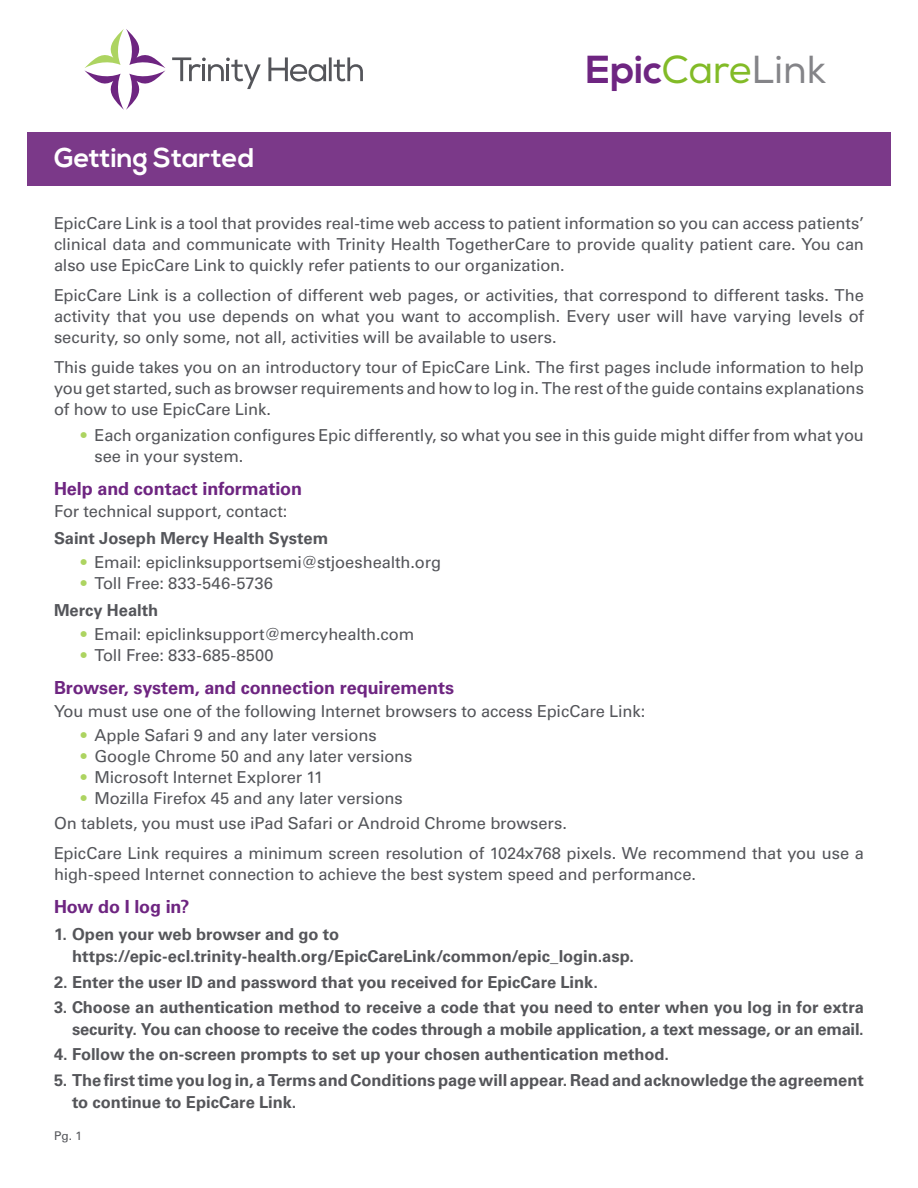
<style>
.page{position:relative;width:918px;height:1188px;background:#fff}
.page>*{position:absolute;margin:0;border:0;box-sizing:border-box;transform-origin:0 0}
.t1{font:700 39px "Nexa";color:#6e2581}
.t2{font:700 27px "Nexa";color:#fff}
.t3{font:700 18px "Univers LT Std";letter-spacing:-.005em;color:#6e2581}
.t4{font:16.5px/21px "Univers LT Std";letter-spacing:-.01em;color:#54555a;text-align:justify}
.t5{font:700 16.5px/21.8px "Univers LT Std";letter-spacing:-.005em;color:#55565a}
.t6{font:700 16.5px "Univers LT Std";color:#54555a}
.t7{font:12px "Univers LT Std";color:#54555a}
.s1{font-weight:400;color:#82bb27}
.s2{font-weight:400;color:#848488}
.s3{color:#add461}
</style>
<div class="page">
<svg style="left:172px;top:57px;width:89px;height:32px"></svg>
<svg style="left:268px;top:57px;width:95px;height:25px"></svg>
<svg style="left:84px;top:29px;width:81px;height:81px"></svg>
<div style="left:27px;top:132px;width:864px;height:54px;background:#7b3989"></div>
<p class="t2" style="left:54px;top:142px;width:202px">Getting Started</p>
<h1 class="t1" style="left:586px;top:47px;width:242px">Epic<span class="s1">Care</span><span class="s2">Link</span></h1>
<p class="t4" style="left:54px;top:213px;width:812px">EpicCare Link is a tool that provides real-time web access to patient information so you can access patients’ clinical data and communicate with Trinity Health TogetherCare to provide quality patient care. You can also use EpicCare Link to quickly refer patients to our organization.</p>
<p class="t4" style="left:54px;top:285px;width:812px">EpicCare Link is a collection of different web pages, or activities, that correspond to different tasks. The activity that you use depends on what you want to accomplish. Every user will have varying levels of security, so only some, not all, activities will be available to users.</p>
<p class="t4" style="left:54px;top:357px;width:812px">This guide takes you on an introductory tour of EpicCare Link. The frst pages include information to help you get started, such as browser requirements and how to log in. The rest of the guide contains explanations of how to use EpicCare Link.</p>
<p class="t4" style="left:95px;top:425px;width:771px;text-indent:-14px"><span class="s3">•</span> Each organization confgures Epic differently, so what you see in this guide might differ from what you see in your system.</p>
<h4 class="t3" style="left:54px;top:478px;width:250px">Help and contact information</h4>
<p class="t4" style="left:54px;top:501px;width:235px">For technical support, contact:</p>
<p class="t6" style="left:54px;top:529px;width:276px">Saint Joseph Mercy Health System</p>
<p class="t4" style="left:81px;top:552px;width:362px"><span class="s3">•</span> Email: epiclinksupportsemi@stjoeshealth.org</p>
<p class="t4" style="left:81px;top:573px;width:194px"><span class="s3">•</span> Toll Free: 833-546-5736</p>
<p class="t6" style="left:54px;top:601px;width:106px">Mercy Health</p>
<p class="t4" style="left:81px;top:624px;width:335px"><span class="s3">•</span> Email: epiclinksupport@mercyhealth.com</p>
<p class="t4" style="left:81px;top:645px;width:194px"><span class="s3">•</span> Toll Free: 833-685-8500</p>
<h4 class="t3" style="left:54px;top:678px;width:402px">Browser, system, and connection requirements</h4>
<p class="t4" style="left:54px;top:701px;width:593px">You must use one of the following Internet browsers to access EpicCare Link:</p>
<p class="t4" style="left:81px;top:725px;width:297px"><span class="s3">•</span> Apple Safari 9 and any later versions</p>
<p class="t4" style="left:81px;top:746px;width:333px"><span class="s3">•</span> Google Chrome 50 and any later versions</p>
<p class="t4" style="left:81px;top:767px;width:244px"><span class="s3">•</span> Microsoft Internet Explorer 11</p>
<p class="t4" style="left:54px;top:785px;width:515px;line-height:25.5px;text-indent:27px"><span class="s3">•</span> Mozilla Firefox 45 and any later versions<br>On tablets, you must use iPad Safari or Android Chrome browsers.</p>
<p class="t4" style="left:54px;top:843px;width:812px">EpicCare Link requires a minimum screen resolution of 1024x768 pixels. We recommend that you use a high-speed Internet connection to achieve the best system speed and performance.</p>
<h4 class="t3" style="left:54px;top:897px;width:137px">How do I log in?</h4>
<p class="t5" style="left:72px;top:924px;width:564px;text-indent:-18px">1. Open your web browser and go to https://epic-ecl.trinity-health.org/EpicCareLink/common/epic_login.asp.</p>
<p class="t5" style="left:54px;top:971px;width:545px">2. Enter the user ID and password that you received for EpicCare Link.</p>
<p class="t5" style="left:54px;top:997px;width:811px;text-align:right">3. Choose an authentication method to receive a code that you need to enter when you log in for extra security. You can choose to receive the codes through a mobile application, a text message, or an email.</p>
<p class="t5" style="left:54px;top:1044px;width:617px">4. Follow the on-screen prompts to set up your chosen authentication method.</p>
<p class="t5" style="left:72px;top:1069px;width:794px;text-indent:-18px">5. The frst time you log in, a Terms and Conditions page will appear. Read and acknowledge the agreement to continue to EpicCare Link.</p>
<p class="t7" style="left:54px;top:1129px;width:30px">Pg. 1</p>
</div>
